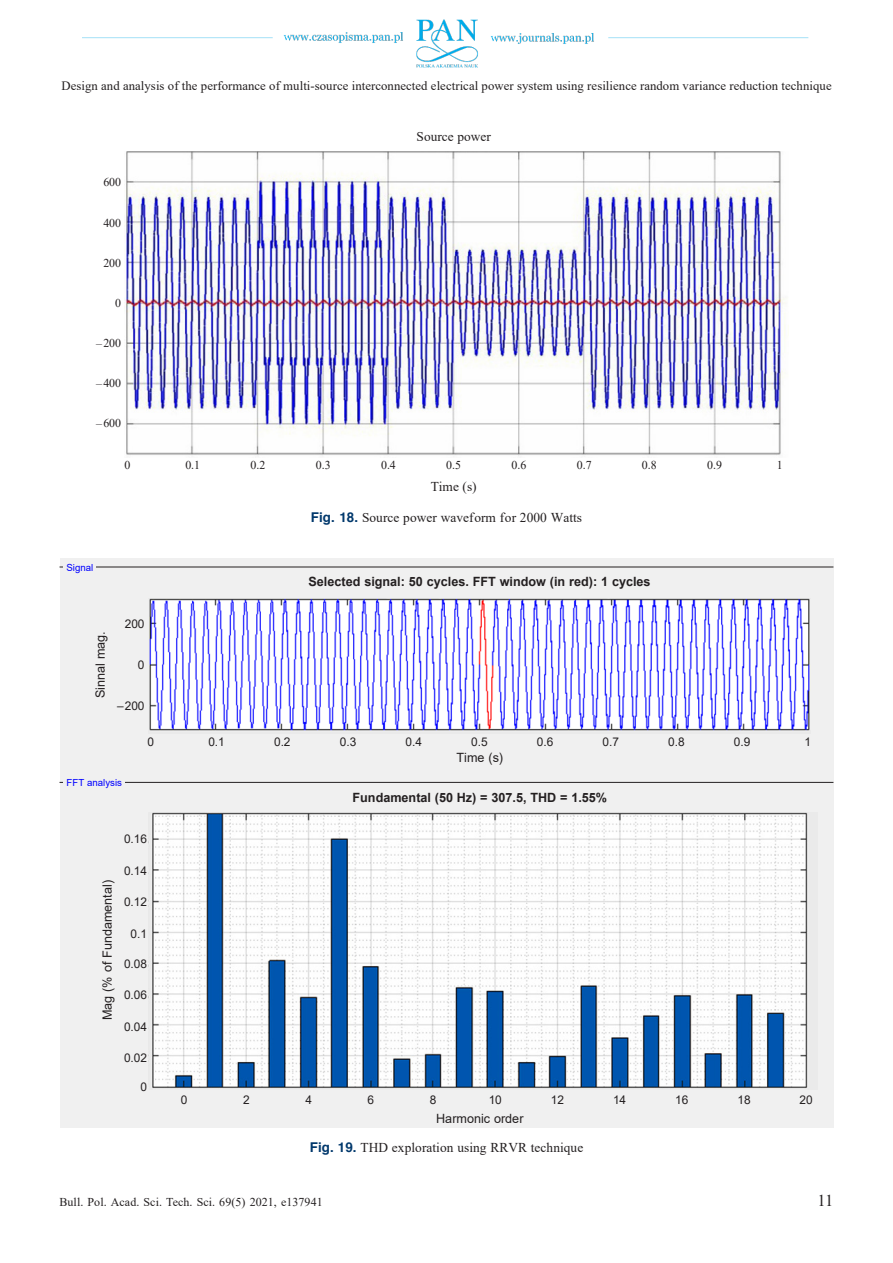
<style>
.page{position:relative;width:893px;height:1263px;background:#fff}
.page>*{position:absolute;margin:0;border:0;box-sizing:border-box;transform-origin:0 0}
.t1{font:16.5px "Times New Roman";color:#231f20}
.Biu_Podpis_2{font:13.5px "Times New Roman";letter-spacing:.005em;color:#231f20}
.t2{font:12.75px "Times New Roman";letter-spacing:.005em;color:#231f20}
.Biu_Podpis_2-2{font:700 12.75px "Arial";color:#231f20}
.Biu_Podpis_2-3{font:12.75px "Arial";color:#231f20}
.Biu_Podpis_2-4{font:12px "Times New Roman";letter-spacing:.005em;color:#231f20}
.Biu_Podpis_2-5{font:12px "Arial";color:#231f20}
.Biu_Podpis_2-6{font:9.75px "Arial";color:#00f}
.s1{font-family:"Helvetica";font-weight:700;color:#00386c}
</style>
<div class="page">
<img style="left:82px;top:19px;width:727px;height:49px">
<div style="left:60px;top:558px;width:773px;height:570px;background:#f0f0f0"></div>
<img style="left:124px;top:151px;width:662px;height:305px">
<img style="left:152px;top:812px;width:656px;height:277px">
<img style="left:149px;top:599px;width:661px;height:132px">
<hr style="left:60px;top:567px;width:773px;height:1px;background:#231f20">
<hr style="left:60px;top:782px;width:773px;height:1px;background:#231f20">
<div style="left:64px;top:563px;width:32px;height:12px;background:#f0f0f0"></div>
<div style="left:64px;top:779px;width:61px;height:11px;background:#f0f0f0"></div>
<p class="t2" style="left:61px;top:76px;width:772px">Design and analysis of the performance of multi-source interconnected electrical power system using resilience random variance reduction technique</p>
<p class="Biu_Podpis_2-4" style="left:103px;top:174px;width:19px">600</p>
<p class="Biu_Podpis_2-4" style="left:103px;top:214px;width:19px">400</p>
<p class="Biu_Podpis_2-4" style="left:103px;top:254px;width:19px">200</p>
<p class="Biu_Podpis_2-4" style="left:115px;top:294px;width:7px">0</p>
<p class="Biu_Podpis_2-4" style="left:96px;top:335px;width:26px">–200</p>
<p class="Biu_Podpis_2-4" style="left:96px;top:375px;width:26px">–400</p>
<p class="Biu_Podpis_2-4" style="left:96px;top:415px;width:26px">–600</p>
<p class="Biu_Podpis_2" style="left:417px;top:127px;width:76px">Source power</p>
<p class="Biu_Podpis_2-4" style="left:125px;top:457px;width:7px">0</p>
<p class="Biu_Podpis_2-4" style="left:185px;top:457px;width:16px">0.1</p>
<p class="Biu_Podpis_2-4" style="left:251px;top:457px;width:16px">0.2</p>
<p class="Biu_Podpis_2-4" style="left:316px;top:457px;width:16px">0.3</p>
<p class="Biu_Podpis_2-4" style="left:381px;top:457px;width:16px">0.4</p>
<p class="Biu_Podpis_2-4" style="left:446px;top:457px;width:16px">0.5</p>
<p class="Biu_Podpis_2-4" style="left:511px;top:457px;width:16px">0.6</p>
<p class="Biu_Podpis_2-4" style="left:577px;top:457px;width:16px">0.7</p>
<p class="Biu_Podpis_2-4" style="left:642px;top:457px;width:16px">0.8</p>
<p class="Biu_Podpis_2-4" style="left:707px;top:457px;width:16px">0.9</p>
<p class="Biu_Podpis_2-4" style="left:777px;top:457px;width:7px">1</p>
<p class="Biu_Podpis_2" style="left:431px;top:477px;width:47px">Time (s)</p>
<p class="Biu_Podpis_2" style="left:311px;top:508px;width:273px"><span class="s1">Fig. 18.</span> Source power waveform for 2000 Watts</p>
<p class="Biu_Podpis_2-6" style="left:67px;top:560px;width:28px">Signal</p>
<p class="Biu_Podpis_2-2" style="left:309px;top:572px;width:344px">Selected signal: 50 cycles. FFT window (in red): 1 cycles</p>
<p class="Biu_Podpis_2-3" style="left:92px;top:698px;width:69px;rotate:-90deg">Sinnal mag.</p>
<p class="Biu_Podpis_2-5" style="left:125px;top:616px;width:21px">200</p>
<p class="Biu_Podpis_2-5" style="left:138px;top:657px;width:8px">0</p>
<p class="Biu_Podpis_2-5" style="left:117px;top:697px;width:29px">–200</p>
<p class="Biu_Podpis_2-5" style="left:148px;top:734px;width:8px">0</p>
<p class="Biu_Podpis_2-5" style="left:208px;top:734px;width:18px">0.1</p>
<p class="Biu_Podpis_2-5" style="left:274px;top:734px;width:18px">0.2</p>
<p class="Biu_Podpis_2-5" style="left:340px;top:734px;width:18px">0.3</p>
<p class="Biu_Podpis_2-5" style="left:405px;top:734px;width:18px">0.4</p>
<p class="Biu_Podpis_2-5" style="left:471px;top:734px;width:18px">0.5</p>
<p class="Biu_Podpis_2-5" style="left:537px;top:734px;width:18px">0.6</p>
<p class="Biu_Podpis_2-5" style="left:603px;top:734px;width:18px">0.7</p>
<p class="Biu_Podpis_2-5" style="left:668px;top:734px;width:18px">0.8</p>
<p class="Biu_Podpis_2-5" style="left:734px;top:734px;width:18px">0.9</p>
<p class="Biu_Podpis_2-5" style="left:805px;top:734px;width:8px">1</p>
<p class="Biu_Podpis_2-3" style="left:457px;top:749px;width:48px">Time (s)</p>
<p class="Biu_Podpis_2-6" style="left:67px;top:776px;width:57px">FFT analysis</p>
<p class="Biu_Podpis_2-3" style="left:98px;top:1020px;width:141px;rotate:-90deg">Mag (% of Fundamental)</p>
<p class="Biu_Podpis_2-5" style="left:124px;top:831px;width:25px">0.16</p>
<p class="Biu_Podpis_2-5" style="left:124px;top:862px;width:25px">0.14</p>
<p class="Biu_Podpis_2-5" style="left:124px;top:894px;width:25px">0.12</p>
<p class="Biu_Podpis_2-5" style="left:131px;top:926px;width:18px">0.1</p>
<p class="Biu_Podpis_2-5" style="left:124px;top:955px;width:25px">0.08</p>
<p class="Biu_Podpis_2-5" style="left:124px;top:987px;width:25px">0.06</p>
<p class="Biu_Podpis_2-5" style="left:124px;top:1018px;width:25px">0.04</p>
<p class="Biu_Podpis_2-5" style="left:124px;top:1050px;width:25px">0.02</p>
<p class="Biu_Podpis_2-5" style="left:141px;top:1078px;width:8px">0</p>
<p class="Biu_Podpis_2-2" style="left:353px;top:788px;width:256px">Fundamental (50 Hz) = 307.5, THD = 1.55%</p>
<p class="Biu_Podpis_2-5" style="left:181px;top:1092px;width:8px">0</p>
<p class="Biu_Podpis_2-5" style="left:243px;top:1092px;width:8px">2</p>
<p class="Biu_Podpis_2-5" style="left:305px;top:1092px;width:8px">4</p>
<p class="Biu_Podpis_2-5" style="left:368px;top:1092px;width:8px">6</p>
<p class="Biu_Podpis_2-5" style="left:430px;top:1092px;width:8px">8</p>
<p class="Biu_Podpis_2-5" style="left:489px;top:1092px;width:15px">10</p>
<p class="Biu_Podpis_2-5" style="left:551px;top:1092px;width:15px">12</p>
<p class="Biu_Podpis_2-5" style="left:613px;top:1092px;width:15px">14</p>
<p class="Biu_Podpis_2-5" style="left:675px;top:1092px;width:15px">16</p>
<p class="Biu_Podpis_2-5" style="left:737px;top:1092px;width:15px">18</p>
<p class="Biu_Podpis_2-5" style="left:800px;top:1092px;width:15px">20</p>
<p class="Biu_Podpis_2-3" style="left:436px;top:1109px;width:89px">Harmonic order</p>
<p class="Biu_Podpis_2" style="left:310px;top:1138px;width:275px"><span class="s1">Fig. 19.</span> THD exploration using RRVR technique</p>
<p class="Biu_Podpis_2-4" style="left:60px;top:1194px;width:265px">Bull. Pol. Acad. Sci. Tech. Sci. 69(5) 2021, e137941</p>
<p class="t1" style="left:817px;top:1189px;width:17px">11</p>
</div>
